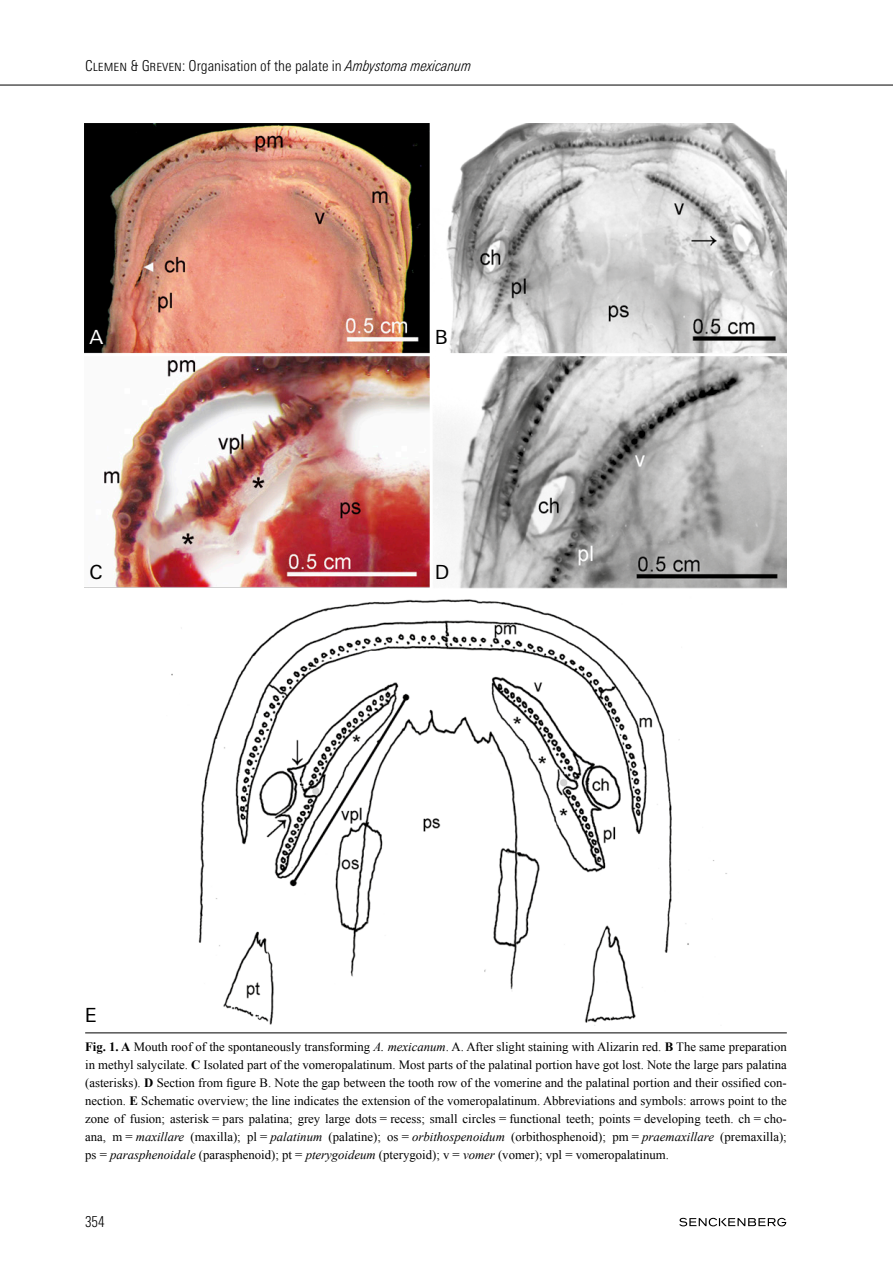
<style>
.page{position:relative;width:893px;height:1263px;background:#fff}
.page>*{position:absolute;margin:0;border:0;box-sizing:border-box;transform-origin:0 0}
.t1{font:19.5px "Univers Next W1 G";color:#000}
.t2{font:19.5px "Univers Next W1 G";color:#fff}
.t3{font:300 condensed 15px "Univers Next Pro";color:#000}
.t4{font:12.75px/18px "Times New Roman";color:#000;text-align:justify}
.s1{font-style:italic}
.s2{font-weight:700}
</style>
<div class="page">
<hr style="left:0;top:85px;width:893px;height:1px;background:#000">
<img style="left:85px;top:123px;width:702px;height:1104px">
<img style="left:164px;top:591px;width:564px;height:440px">
<hr style="left:85px;top:1033px;width:702px;height:1px;background:#000">
<hr style="left:70px;top:353px;width:752px;height:3px;background:#fff">
<hr style="left:430px;top:108px;width:3px;height:492px;background:#fff">
<p class="t3" style="left:85px;top:57px;width:388px">Clemen &amp; Greven: Organisation of the palate in <span class="s1">Ambystoma mexicanum</span></p>
<h1 class="t2" style="left:89px;top:326px;width:15px">A</h1>
<h1 class="t1" style="left:89px;top:561px;width:15px">C</h1>
<h1 class="t1" style="left:85px;top:1004px;width:13px">E</h1>
<h1 class="t1" style="left:435px;top:326px;width:15px">B</h1>
<h1 class="t1" style="left:435px;top:561px;width:16px">D</h1>
<p class="t4" style="left:85px;top:1037px;width:703px"><span class="s2">Fig. 1. A</span> Mouth roof of the spontaneously transforming <span class="s1">A. mexicanum</span>. A. After slight staining with Alizarin red. <span class="s2">B</span> The same preparation in methyl salycilate. <span class="s2">C</span> Isolated part of the vomeropalatinum. Most parts of the palatinal portion have got lost. Note the large pars palatina (asterisks). <span class="s2">D</span> Section from figure B. Note the gap between the tooth row of the vomerine and the palatinal portion and their ossified con&shy;nection. <span class="s2">E</span> Schematic overview; the line indicates the extension of the vomeropalatinum. Abbreviations and symbols: arrows point to the zone of fusion; asterisk = pars palatina; grey large dots = recess; small circles = functional teeth; points = developing teeth. ch = cho&shy;ana, m = <span class="s1">maxillare</span> (maxilla); pl = <span class="s1">palatinum</span> (palatine); os = <span class="s1">orbithospenoidum</span> (orbithosphenoid); pm = <span class="s1">praemaxillare</span> (premaxilla); ps = <span class="s1">parasphenoidale</span> (parasphenoid); pt = <span class="s1">pterygoideum</span> (pterygoid); v = <span class="s1">vomer</span> (vomer); vpl = vomeropalatinum.</p>
<p class="t3" style="left:85px;top:1213px;width:21px">354</p>
</div>
